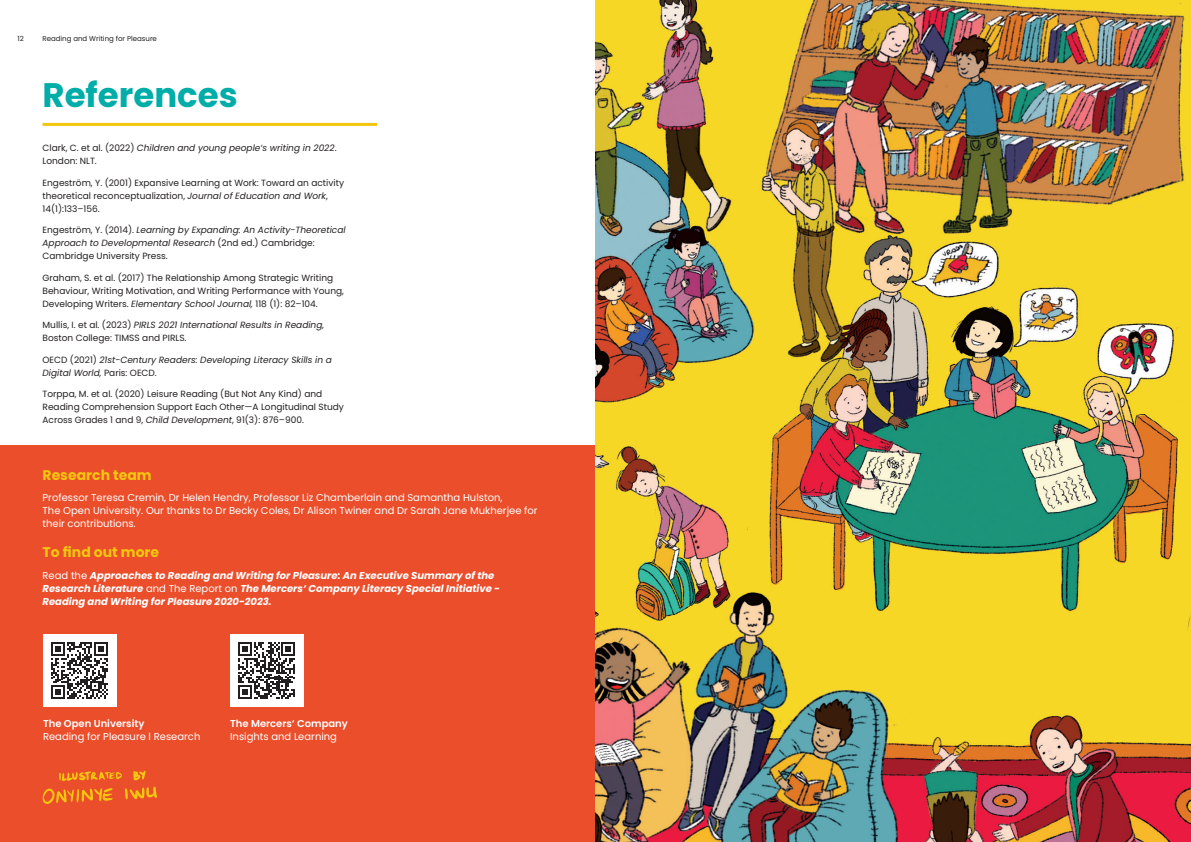
<style>
.page{position:relative;width:1191px;height:842px;background:#fff}
.page>*{position:absolute;margin:0;border:0;box-sizing:border-box;transform-origin:0 0}
.Main_Heading{font:700 34px "Poppins";color:#00ada8}
.Body{font:700 14px "Poppins";color:#f4c610}
.Body-2{font:10px/13px "Poppins";color:#fff}
.Body-3{font:italic 700 10px/13px "Poppins";color:#fff}
.Body-4{font:600 10px "Poppins";color:#fff}
.Body-5{font:9px/13px "Poppins";color:#231f20}
.Body-6{font:italic 9px/13px "Poppins";color:#231f20}
.t1{font:7px "Poppins";color:#231f20}
.s1{font-style:normal}
.s2{font-style:italic}
.s3{font-weight:400;font-style:normal}
.s4{font-weight:600}
</style>
<div class="page">
<div style="left:0;top:446px;width:595px;height:396px;background:#ea4e2b"></div>
<img style="left:595px;top:0;width:596px;height:842px">
<hr style="left:43px;top:123px;width:334px;height:3px;background:#f4c610">
<div style="left:43px;top:634px;width:73px;height:73px;background:#fff"></div>
<svg style="left:51px;top:642px;width:57px;height:57px"></svg>
<div style="left:230px;top:634px;width:73px;height:73px;background:#fff"></div>
<svg style="left:238px;top:642px;width:57px;height:57px"></svg>
<svg style="left:133px;top:770px;width:13px;height:11px"></svg>
<svg style="left:125px;top:787px;width:32px;height:12px"></svg>
<svg style="left:43px;top:788px;width:70px;height:16px"></svg>
<svg style="left:59px;top:771px;width:63px;height:10px"></svg>
<p class="t1" style="left:18px;top:35px;width:8px">12</p>
<p class="t1" style="left:43px;top:35px;width:116px">Reading and Writing for Pleasure</p>
<p class="Main_Heading" style="left:43px;top:75px;width:197px">References</p>
<p class="Body-6" style="left:43px;top:141px;width:295px"><span class="s1">Clark, C. et al. (2022)</span> Children and young people‘s writing in 2022<span class="s1">.<br>London: NLT.</span></p>
<p class="Body-5" style="left:43px;top:176px;width:303px">Engeström, Y. (2001) Expansive Learning at Work: Toward an activity theoretical reconceptualization, <span class="s2">Journal of Education and Work</span>,<br>14(1):133–156.</p>
<p class="Body-6" style="left:43px;top:223px;width:305px"><span class="s1">Engeström, Y. (2014).</span> Learning by Expanding: An Activity-Theoretical<br>Approach to Developmental Research <span class="s1">(2nd ed.) Cambridge:<br>Cambridge University Press.</span></p>
<p class="Body-5" style="left:43px;top:271px;width:303px">Graham, S. et al. (2017) The Relationship Among Strategic Writing<br>Behaviour, Writing Motivation, and Writing Performance with Young,<br>Developing Writers. <span class="s2">Elementary School Journal,</span> 118 (1): 82–104.</p>
<p class="Body-5" style="left:43px;top:318px;width:283px">Mullis, I. et al. (2023) <span class="s2">PIRLS 2021 International Results in Reading,<br></span>Boston College: TIMSS and PIRLS.</p>
<p class="Body-6" style="left:43px;top:353px;width:291px"><span class="s1">OECD (2021)</span> 21st-Century Readers: Developing Literacy Skills in a<br>Digital World, <span class="s1">Paris: OECD.</span></p>
<p class="Body-5" style="left:43px;top:387px;width:303px">Torppa, M. et al. (2020) Leisure Reading (But Not Any Kind) and<br>Reading Comprehension Support Each Other—A Longitudinal Study<br>Across Grades 1 and 9, <span class="s2">Child Development</span>, 91(3): 876–900.</p>
<p class="Body" style="left:43px;top:467px;width:111px">Research team</p>
<p class="Body-2" style="left:43px;top:491px;width:496px">Professor Teresa Cremin, Dr Helen Hendry, Professor Liz Chamberlain and Samantha Hulston,<br>The Open University. Our thanks to Dr Becky Coles, Dr Alison Twiner and Dr Sarah Jane Mukherjee for their contributions.</p>
<p class="Body" style="left:43px;top:544px;width:118px">To find out more</p>
<p class="Body-3" style="left:43px;top:569px;width:459px"><span class="s3">Read the</span> Approaches to Reading and Writing for Pleasure: An Executive Summary of the<br>Research Literature <span class="s3">and The Report on</span> The Mercers‘ Company Literacy Special Initiative -<br>Reading and Writing for Pleasure 2020-2023.</p>
<p class="Body-4" style="left:43px;top:718px;width:103px">The Open University</p>
<p class="Body-2" style="left:43px;top:730px;width:159px">Reading for Pleasure l Research</p>
<p class="Body-2" style="left:230px;top:717px;width:119px"><span class="s4">The Mercers‘ Company<br></span>Insights and Learning</p>
</div>
